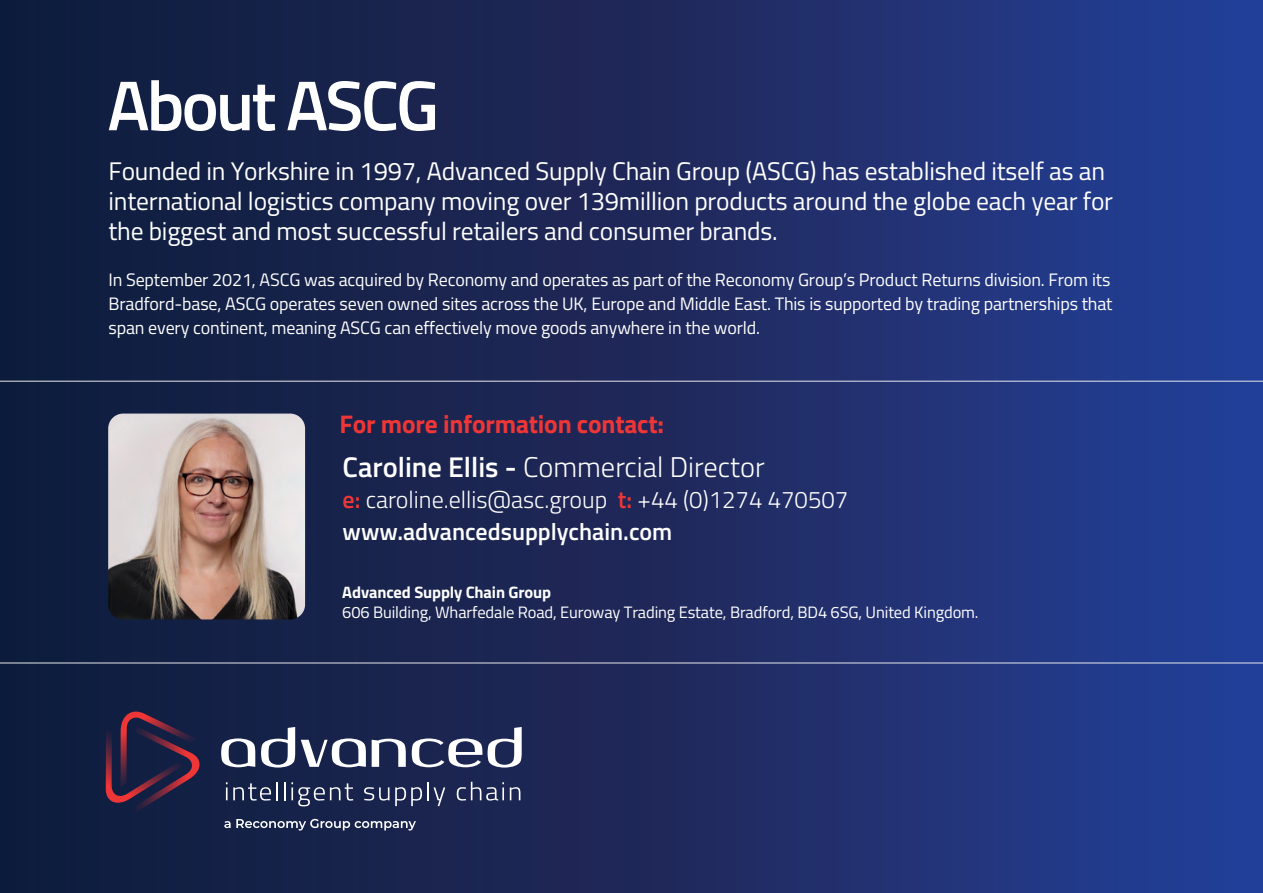
<style>
.page{position:relative;width:1263px;height:893px;background:#fff}
.page>*{position:absolute;margin:0;border:0;box-sizing:border-box;transform-origin:0 0}
.t1{font:600 70.65px "Titillium Web";letter-spacing:-.045em;color:#fff}
.t2{font:300 28.5px "Titillium Web";color:#fff}
.t3{font:25.5px/30px "Titillium Web";letter-spacing:-.01em;color:#fff}
.t4{font:700 25.5px "Titillium Web";letter-spacing:-.01em;color:#ee3636}
.t5{font:300 24px/31.5px "Titillium Web";color:#fff}
.t6{font:18px/24px "Titillium Web";letter-spacing:-.01em;color:#fff}
.t7{font:16.5px "Titillium Web";letter-spacing:-.01em;color:#fff}
.t8{font:700 16.5px "Titillium Web";letter-spacing:-.01em;color:#fff}
.s1{font-weight:600}
.s2{font-weight:600;color:#ee3636}
</style>
<div class="page">
<div style="left:0;top:0;width:1263px;height:893px;background:linear-gradient(to right,#111933,#283e92)"></div>
<hr style="left:0;top:381px;width:1263px;height:1px;background:#e6e7e9">
<hr style="left:0;top:663px;width:1263px;height:1px;background:#e6e7e9">
<svg style="left:106px;top:712px;width:94px;height:102px;background:#352240"></svg>
<svg style="left:221px;top:738px;width:34px;height:29px"></svg>
<svg style="left:261px;top:727px;width:34px;height:40px"></svg>
<svg style="left:301px;top:738px;width:65px;height:29px"></svg>
<svg style="left:372px;top:739px;width:34px;height:28px"></svg>
<svg style="left:412px;top:727px;width:110px;height:40px"></svg>
<svg style="left:226px;top:782px;width:52px;height:19px"></svg>
<svg style="left:284px;top:782px;width:69px;height:24px;background:#404a6a"></svg>
<svg style="left:364px;top:787px;width:25px;height:13px"></svg>
<svg style="left:395px;top:782px;width:50px;height:24px"></svg>
<svg style="left:457px;top:782px;width:47px;height:18px"></svg>
<svg style="left:510px;top:787px;width:10px;height:13px"></svg>
<svg style="left:224px;top:819px;width:192px;height:11px;background:#58617d"></svg>
<img style="left:108px;top:414px;width:197px;height:205px">
<h1 class="t1" style="left:107px;top:52px;width:333px">About ASCG</h1>
<p class="t3" style="left:108px;top:155px;width:1006px">Founded in Yorkshire in 1997, Advanced Supply Chain Group (ASCG) has established itself as an international logistics company moving over 139million products around the globe each year for the biggest and most successful retailers and consumer brands.</p>
<p class="t6" style="left:108px;top:266px;width:1006px">In September 2021, ASCG was acquired by Reconomy and operates as part of the Reconomy Group’s Product Returns division. From its<br>Bradford-base, ASCG operates seven owned sites across the UK, Europe and Middle East. This is supported by trading partnerships that span every continent, meaning ASCG can effectively move goods anywhere in the world.</p>
<h3 class="t4" style="left:340px;top:404px;width:326px">For more information contact:</h3>
<h2 class="t2" style="left:343px;top:446px;width:424px"><span class="s1">Caroline Ellis -</span> Commercial Director</h2>
<h3 class="t5" style="left:343px;top:483px;width:507px"><span class="s2">e:</span> caroline.ellis@asc.group <span class="s2">t:</span> +44 (0)1274 470507 <span class="s1">www.advancedsupplychain.com</span></h3>
<p class="t8" style="left:342px;top:580px;width:210px">Advanced Supply Chain Group</p>
<p class="t7" style="left:342px;top:600px;width:638px">606 Building, Wharfedale Road, Euroway Trading Estate, Bradford, BD4 6SG, United Kingdom.</p>
</div>
